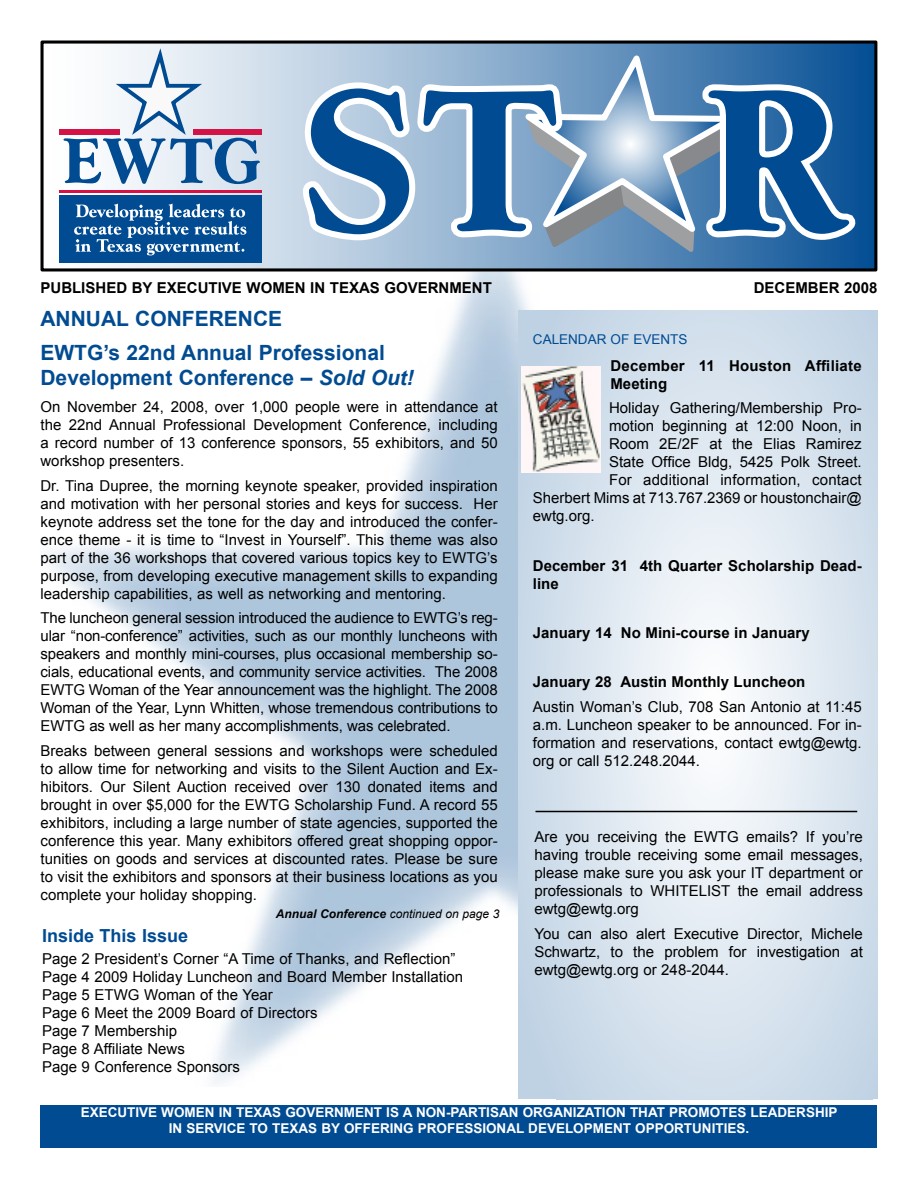
<style>
.page{position:relative;width:918px;height:1188px;background:#fff}
.page>*{position:absolute;margin:0;border:0;box-sizing:border-box;transform-origin:0 0}
.t1{font:700 21px/34px "Arial";color:#004b92}
.t2{font:700 18px "Arial";color:#004b92}
.t3{font:15px/18px "Arial";color:#000;text-align:justify}
.t4{font:700 15px/18px "Arial";color:#000}
.t5{font:700 13.5px "Arial";color:#fff}
.t6{font:13.5px "Arial";color:#004b92}
.t7{font:italic 700 12px "Arial";color:#000}
.s1{font-style:italic}
.s2{font-weight:400}
</style>
<div class="page">
<div style="left:40px;top:1105px;width:837px;height:43px;background:#004b92"></div>
<div style="left:42px;top:42px;width:834px;height:228px;background:linear-gradient(to right,#fff,#105699)"></div>
<div style="left:41px;top:41px;width:836px;height:230px;border:3px solid #000"></div>
<svg style="left:509px;top:42px;width:231px;height:16px;background:#5781a9"></svg>
<svg style="left:297px;top:76px;width:564px;height:170px;background:#9ab8d4"></svg>
<svg style="left:309px;top:88px;width:100px;height:146px"></svg>
<svg style="left:424px;top:58px;width:425px;height:200px;background:#6c95bc"></svg>
<div style="left:60px;top:195px;width:202px;height:68px;background:#004b92"></div>
<div style="left:60px;top:130px;width:60px;height:5px;background:#d51246"></div>
<div style="left:193px;top:130px;width:69px;height:5px;background:#d51246"></div>
<svg style="left:64px;top:41px;width:196px;height:143px"></svg>
<hr style="left:59px;top:190px;width:203px;height:3px;background:#d51246">
<svg style="left:74px;top:204px;width:172px;height:51px"></svg>
<svg style="left:518px;top:311px;width:360px;height:788px;background:#dae5ef"></svg>
<img style="left:521px;top:366px;width:80px;height:106px">
<hr style="left:536px;top:811px;width:321px;height:1px;background:#000">
<p class="t4" style="left:40px;top:279px;width:453px">PUBLISHED BY EXECUTIVE WOMEN IN TEXAS GOVERNMENT</p>
<p class="t4" style="left:754px;top:279px;width:125px">DECEMBER 2008</p>
<h1 class="t1" style="left:40px;top:301px;width:346px">ANNUAL CONFERENCE<br>EWTG’s 22nd Annual Professional</h1>
<h1 class="t1" style="left:40px;top:361px;width:375px">Development Conference – <span class="s1">Sold Out!</span></h1>
<p class="t3" style="left:40px;top:398px;width:459px">On November 24, 2008, over 1,000 people were in attendance at the 22nd Annual Professional Development Conference, including a record number of 13 conference sponsors, 55 exhibitors, and 50 workshop presenters.</p>
<p class="t3" style="left:40px;top:476px;width:459px">Dr. Tina Dupree, the morning keynote speaker, provided inspiration and motivation with her personal stories and keys for success. Her keynote address set the tone for the day and introduced the confer&shy;ence theme - it is time to “Invest in Yourself”. This theme was also part of the 36 workshops that covered various topics key to EWTG’s purpose, from developing executive management skills to expanding leadership capabilities, as well as networking and mentoring.</p>
<p class="t3" style="left:40px;top:609px;width:459px">The luncheon general session introduced the audience to EWTG’s reg&shy;ular “non-conference” activities, such as our monthly luncheons with speakers and monthly mini-courses, plus occasional membership so&shy;cials, educational events, and community service activities. The 2008<br>EWTG Woman of the Year announcement was the highlight. The 2008<br>Woman of the Year, Lynn Whitten, whose tremendous contributions to EWTG as well as her many accomplishments, was celebrated.</p>
<p class="t3" style="left:40px;top:742px;width:459px">Breaks between general sessions and workshops were scheduled to allow time for networking and visits to the Silent Auction and Ex&shy;hibitors. Our Silent Auction received over 130 donated items and brought in over $5,000 for the EWTG Scholarship Fund. A record 55 exhibitors, including a large number of state agencies, supported the conference this year. Many exhibitors offered great shopping oppor&shy;tunities on goods and services at discounted rates. Please be sure to visit the exhibitors and sponsors at their business locations as you complete your holiday shopping.</p>
<p class="t7" style="left:276px;top:907px;width:225px">Annual Conference <span class="s2">continued on page 3</span></p>
<p class="t2" style="left:42px;top:925px;width:148px">Inside This Issue</p>
<p class="t3" style="left:42px;top:950px;width:423px;text-align:left">Page 2 President’s Corner “A Time of Thanks, and Reflection” Page 4 2009 Holiday Luncheon and Board Member Installation Page 5 ETWG Woman of the Year<br>Page 6 Meet the 2009 Board of Directors<br>Page 7 Membership<br>Page 8 Affiliate News<br>Page 9 Conference Sponsors</p>
<p class="t6" style="left:533px;top:331px;width:156px">CALENDAR OF EVENTS</p>
<p class="t4" style="left:610px;top:356px;width:253px">December 11 Houston Affiliate<br>Meeting</p>
<p class="t3" style="left:609px;top:399px;width:254px">Holiday Gathering/Membership Pro-</p>
<p class="t3" style="left:609px;top:417px;width:254px">motion beginning at 12:00 Noon, in</p>
<p class="t3" style="left:609px;top:435px;width:254px">Room 2E/2F at the Elias Ramirez</p>
<p class="t3" style="left:609px;top:453px;width:254px">State Office Bldg, 5425 Polk Street.</p>
<p class="t3" style="left:609px;top:471px;width:254px">For additional information, contact</p>
<p class="t3" style="left:533px;top:489px;width:330px">Sherbert Mims at 713.767.2369 or houstonchair@</p>
<p class="t3" style="left:533px;top:507px;width:63px">ewtg.org.</p>
<p class="t4" style="left:533px;top:556px;width:330px">December 31 4th Quarter Scholarship Dead&shy;line</p>
<p class="t4" style="left:533px;top:624px;width:278px">January 14 No Mini-course in January</p>
<p class="t4" style="left:533px;top:673px;width:274px">January 28 Austin Monthly Luncheon</p>
<p class="t3" style="left:533px;top:698px;width:330px">Austin Woman’s Club, 708 San Antonio at 11:45 a.m. Luncheon speaker to be announced. For in&shy;formation and reservations, contact ewtg@ewtg. org or call 512.248.2044.</p>
<p class="t3" style="left:534px;top:828px;width:330px">Are you receiving the EWTG emails? If you’re having trouble receiving some email messages, please make sure you ask your IT department or professionals to WHITELIST the email address ewtg@ewtg.org</p>
<p class="t3" style="left:534px;top:925px;width:330px">You can also alert Executive Director, Michele Schwartz, to the problem for investigation at ewtg@ewtg.org or 248-2044.</p>
<p class="t5" style="left:81px;top:1105px;width:19px">Executive</p>
<p class="t5" style="left:161px;top:1105px;width:24px">Women</p>
<p class="t5" style="left:219px;top:1105px;width:36px">in Texas</p>
<p class="t5" style="left:285px;top:1105px;width:21px">Government</p>
<p class="t5" style="left:386px;top:1105px;width:41px">is anon</p>
<p class="t5" style="left:446px;top:1105px;width:14px">-partisan</p>
<p class="t5" style="left:523px;top:1105px;width:10px">organi</p>
<p class="t5" style="left:577px;top:1105px;width:18px">zation</p>
<p class="t5" style="left:630px;top:1105px;width:10px">that</p>
<p class="t5" style="left:669px;top:1105px;width:11px">promotes</p>
<p class="t5" style="left:751px;top:1105px;width:10px">leadership</p>
<p class="t5" style="left:169px;top:1121px;width:27px">in service</p>
<p class="t5" style="left:250px;top:1121px;width:41px">to Texas</p>
<p class="t5" style="left:321px;top:1121px;width:59px">by offering</p>
<p class="t5" style="left:418px;top:1121px;width:11px">pro</p>
<p class="t5" style="left:447px;top:1121px;width:18px">fessional</p>
<p class="t5" style="left:528px;top:1121px;width:11px">development</p>
<p class="t5" style="left:635px;top:1121px;width:10px">opportunities</p>
<p class="t5" style="left:745px;top:1121px;width:5px">.</p>
</div>
